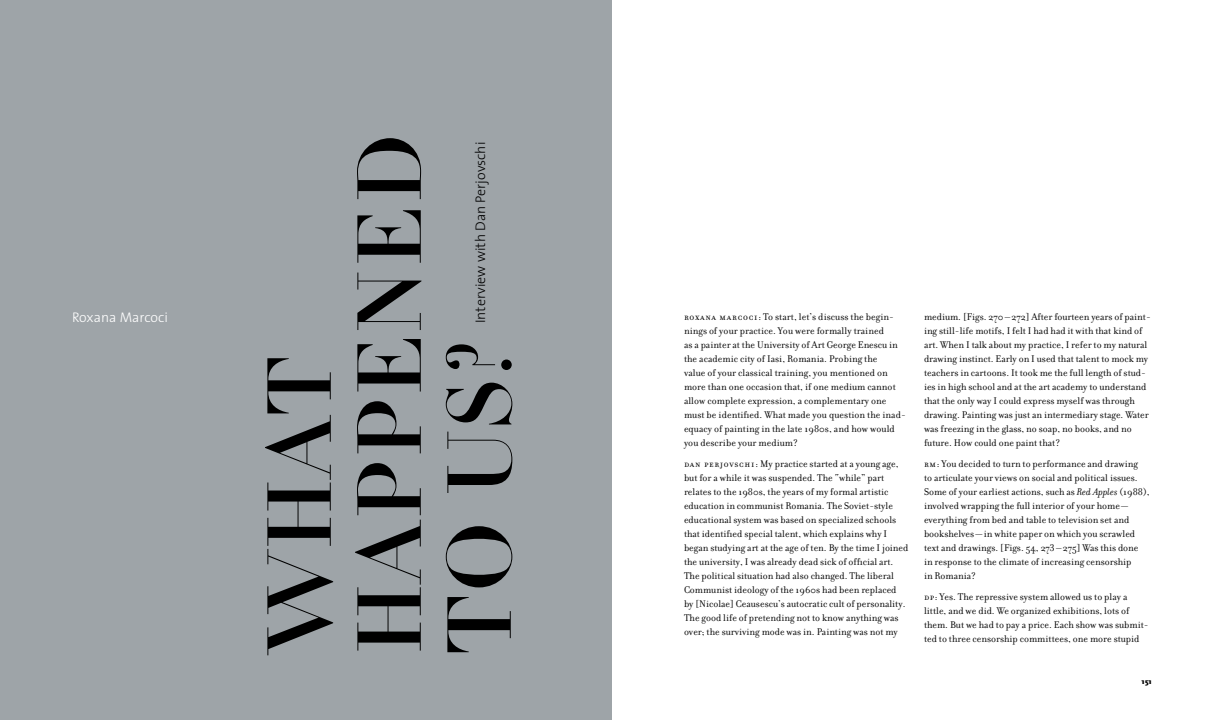
<style>
.page{position:relative;width:1224px;height:720px;background:#fff}
.page>*{position:absolute;margin:0;border:0;box-sizing:border-box;transform-origin:0 0}
.t1{font:89px/90px "Didot LH Headline";letter-spacing:.01em;color:#000}
.t2{font:300 14px "The Sans";letter-spacing:.005em;color:#000}
.t3{font:300 14px "The Sans";letter-spacing:.005em;color:#fff}
.filosofia_text__space_before{font:10.5px/14px "Filosofia";color:#000}
.t4{font:900 7.5px "Scala Sans";color:#000}
.s1{font-family:"Filosofia Small Caps"}
.s2{font-style:italic}
</style>
<div class="page">
<div style="left:0;top:0;width:612px;height:720px;background:#9ea4a8"></div>
<p class="t1" style="left:348px;top:654px;width:524px;rotate:-90deg">HAPPENED<br>TO US?</p>
<p class="t2" style="left:469px;top:323px;width:183px;rotate:-90deg">Interview with Dan Perjovschi</p>
<p class="t3" style="left:72px;top:306px;width:98px">Roxana Marcoci</p>
<p class="filosofia_text__space_before" style="left:684px;top:310px;width:223px"><span class="s1">roxana marcoci</span>: To start, let’s discuss the begin&shy;nings of your practice. You were formally trained<br>as a painter at the University of Art George Enescu in the academic city of Iasi, Romania. Probing the<br>value of your classical training, you mentioned on more than one occasion that, if one medium cannot allow complete expression, a complementary one must be identified. What made you question the inad&shy;equacy of painting in the late 1980s, and how would you describe your medium?</p>
<p class="filosofia_text__space_before" style="left:684px;top:457px;width:226px"><span class="s1">dan perjovschi</span>: My practice started at a young age, but for a while it was suspended. The “while” part relates to the 1980s, the years of my formal artistic education in communist Romania. The Soviet-style educational system was based on specialized schools that identified special talent, which explains why I began studying art at the age of ten. By the time I joined the university, I was already dead sick of official art.<br>The political situation had also changed. The liberal Communist ideology of the 1960s had been replaced by [Nicolae] Ceausescu’s autocratic cult of personality.<br>The good life of pretending not to know anything was over; the surviving mode was in. Painting was not my</p>
<p class="t1" style="left:258px;top:654px;width:300px;rotate:-90deg">WHAT</p>
<p class="filosofia_text__space_before" style="left:924px;top:310px;width:228px">medium. [Figs. 270 – 272] After fourteen years of paint&shy;ing still-life motifs, I felt I had had it with that kind of art. When I talk about my practice, I refer to my natural drawing instinct. Early on I used that talent to mock my teachers in cartoons. It took me the full length of stud&shy;ies in high school and at the art academy to understand that the only way I could express myself was through drawing. Painting was just an intermediary stage. Water was freezing in the glass, no soap, no books, and no future. How could one paint that?</p>
<p class="filosofia_text__space_before" style="left:924px;top:457px;width:227px"><span class="s1">rm</span>: You decided to turn to performance and drawing<br>to articulate your views on social and political issues.<br>Some of your earliest actions, such as <span class="s2">Red Apples</span> (1988), involved wrapping the full interior of your home — everything from bed and table to television set and bookshelves — in white paper on which you scrawled text and drawings. [Figs. 54, 273 – 275] Was this done in response to the climate of increasing censorship<br>in Romania?</p>
<p class="filosofia_text__space_before" style="left:924px;top:590px;width:226px"><span class="s1">dp</span>: Yes. The repressive system allowed us to play a little, and we did. We organized exhibitions, lots of them. But we had to pay a price. Each show was submit&shy;ted to three censorship committees, one more stupid</p>
<p class="t4" style="left:1142px;top:677px;width:12px">151</p>
</div>
